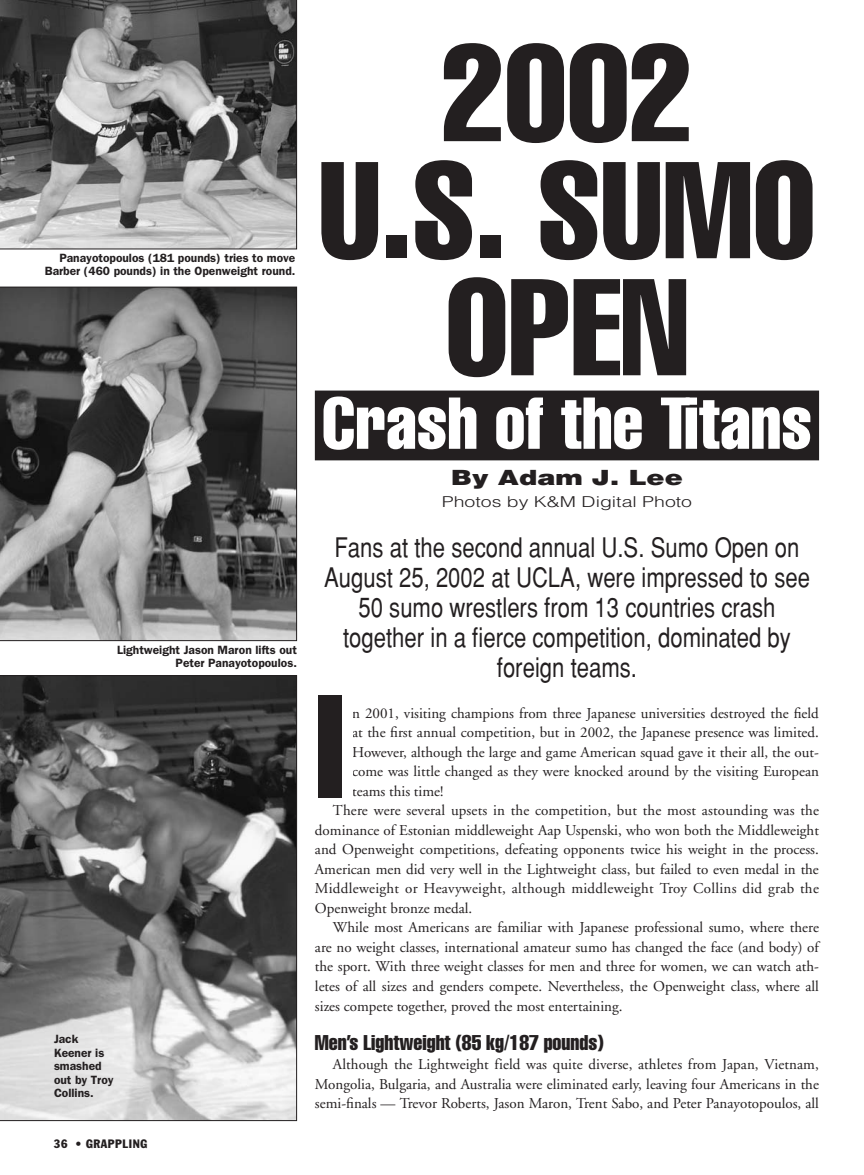
<style>
.page{position:relative;width:864px;height:1175px;background:#fff}
.page>*{position:absolute;margin:0;border:0;box-sizing:border-box;transform-origin:0 0}
.t1{font:extra-condensed 144px "Helvetica";color:#231f20}
.t2{font:extra-condensed 135px/117px "Helvetica";color:#231f20;text-align:center}
.t3{font:extra-condensed 72px "Helvetica";color:#fff}
.t4{font:condensed 27px/30px "Helvetica";color:#231f20;text-align:center}
.t5{font:extra-condensed 21px "Helvetica";color:#231f20}
.t6{font:900 21px "Helvetica";color:#231f20;scale:1.3 1}
.t7{font:15px/19.5px "Adobe Garamond";color:#231f20;text-align:justify}
.t8{font:15px "Adobe Garamond";letter-spacing:.02em;color:#231f20}
.t9{font:300 15px "Helvetica";color:#231f20;scale:1.3 1}
.t10{font:600 12px/13.5px "Franklin Gothic";color:#231f20;text-align:right}
.t11{font:condensed 12px "Franklin Gothic";letter-spacing:.05em;color:#231f20}
</style>
<div class="page">
<div style="left:315px;top:391px;width:504px;height:69px;background:#231f20"></div>
<svg style="left:0;top:675px;width:297px;height:445px;background:#7c7c7c"></svg>
<svg style="left:0;top:287px;width:297px;height:354px;background:#6b6b6b"></svg>
<svg style="left:0;top:0;width:297px;height:249px;background:#7a7a7a"></svg>
<p class="t10" style="left:45px;top:252px;width:252px">Panayotopoulos (181 pounds) tries to move<br>Barber (460 pounds) in the Openweight round.</p>
<p class="t10" style="left:117px;top:643px;width:181px">Lightweight Jason Maron lifts out<br>Peter Panayotopoulos.</p>
<p class="t10" style="left:54px;top:1033px;width:61px;text-align:left">Jack<br>Keener is smashed out by Troy<br>Collins.</p>
<p class="t11" style="left:54px;top:1139px;width:95px">36 • GRAPPLING</p>
<h2 class="t2" style="left:318px;top:43px;width:499px">2002<br>U.S. SUMO<br>OPEN</h2>
<h3 class="t3" style="left:322px;top:397px;width:492px">Crash of the Titans</h3>
<h3 class="t6" style="left:451px;top:469px;width:180px">By Adam J. Lee</h3>
<p class="t9" style="left:442px;top:496px;width:194px">Photos by K&amp;M Digital Photo</p>
<h3 class="t4" style="left:324px;top:535px;width:488px">Fans at the second annual U.S. Sumo Open on August 25, 2002 at UCLA, were impressed to see 50 sumo wrestlers from 13 countries crash together in a fierce competition, dominated by foreign teams.</h3>
<h1 class="t1" style="left:315px;top:695px;width:31px">I</h1>
<p class="t7" style="left:352px;top:704px;width:468px">n 2001, visiting champions from three Japanese universities destroyed the field</p>
<p class="t7" style="left:352px;top:724px;width:468px">at the first annual competition, but in 2002, the Japanese presence was limited.</p>
<p class="t7" style="left:352px;top:743px;width:468px">However, although the large and game American squad gave it their all, the out-</p>
<p class="t7" style="left:352px;top:763px;width:468px">come was little changed as they were knocked around by the visiting European</p>
<p class="t7" style="left:352px;top:782px;width:93px">teams this time!</p>
<p class="t7" style="left:333px;top:802px;width:487px">There were several upsets in the competition, but the most astounding was the</p>
<p class="t7" style="left:315px;top:821px;width:505px">dominance of Estonian middleweight Aap Uspenski, who won both the Middleweight</p>
<p class="t7" style="left:315px;top:841px;width:505px">and Openweight competitions, defeating opponents twice his weight in the process.</p>
<p class="t7" style="left:315px;top:860px;width:505px">American men did very well in the Lightweight class, but failed to even medal in the</p>
<p class="t8" style="left:315px;top:882px;width:505px">Middleweight or Heavyweight, although middleweight Troy Collins did grab the</p>
<p class="t7" style="left:315px;top:899px;width:159px">Openweight bronze medal.</p>
<p class="t7" style="left:333px;top:919px;width:487px">While most Americans are familiar with Japanese professional sumo, where there</p>
<p class="t7" style="left:315px;top:938px;width:505px">are no weight classes, international amateur sumo has changed the face (and body) of</p>
<p class="t7" style="left:315px;top:958px;width:505px">the sport. With three weight classes for men and three for women, we can watch ath-</p>
<p class="t7" style="left:315px;top:977px;width:505px">letes of all sizes and genders compete. Nevertheless, the Openweight class, where all</p>
<p class="t7" style="left:315px;top:997px;width:309px">sizes compete together, proved the most entertaining.</p>
<h3 class="t5" style="left:315px;top:1034px;width:290px">Men’s Lightweight (85 kg/187 pounds)</h3>
<p class="t7" style="left:315px;top:1055px;width:505px;text-indent:18px">Although the Lightweight field was quite diverse, athletes from Japan, Vietnam, Mongolia, Bulgaria, and Australia were eliminated early, leaving four Americans in the semi-finals — Trevor Roberts, Jason Maron, Trent Sabo, and Peter Panayotopoulos, all</p>
</div>
